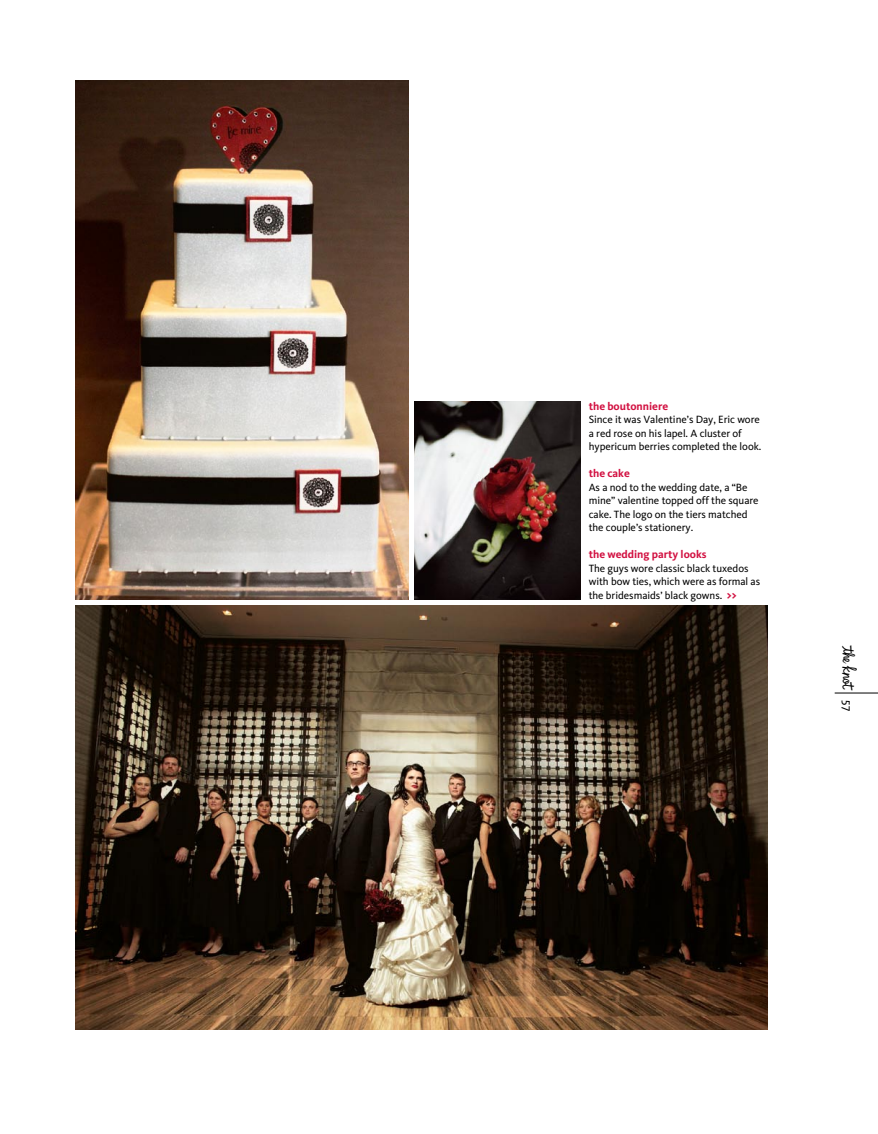
<style>
.page{position:relative;width:878px;height:1134px;background:#fff}
.page>*{position:absolute;margin:0;border:0;box-sizing:border-box;transform-origin:0 0}
.t1{font:18px "The Knot Logo PS Small Below 36 pt";color:#000}
.t2{font:12px "Kievit Book SC";color:#000}
.t3{font:700 11.25px "Kievit";color:#d21242}
.t4{font:10.8px/13.5px "Kievit";letter-spacing:-.005em;color:#000}
.s1{font-weight:700;font-size:12.75px;color:#d21242}
</style>
<div class="page">
<hr style="left:834px;top:693px;width:44px;height:1px;background:#000">
<img style="left:75px;top:81px;width:333px;height:518px">
<img style="left:75px;top:606px;width:692px;height:423px">
<img style="left:415px;top:401px;width:165px;height:198px">
<p class="t3" style="left:588px;top:399px;width:81px">the boutonniere</p>
<p class="t4" style="left:588px;top:413px;width:174px">Since it was Valentine’s Day, Eric wore a red rose on his lapel. A cluster of hypericum berries completed the look.</p>
<p class="t3" style="left:588px;top:466px;width:43px">the cake</p>
<p class="t4" style="left:588px;top:480px;width:171px">As a nod to the wedding date, a “Be mine” valentine topped off the square cake. The logo on the tiers matched the couple’s stationery.</p>
<p class="t3" style="left:588px;top:547px;width:119px">the wedding party looks</p>
<p class="t4" style="left:588px;top:561px;width:173px">The guys wore classic black tuxedos with bow ties, which were as formal as the bridesmaids’ black gowns. <span class="s1">&gt;&gt;</span></p>
<h1 class="t1" style="left:859px;top:645px;width:47px;rotate:90deg">K</h1>
<p class="t2" style="left:853px;top:700px;width:12px;rotate:90deg">57</p>
</div>
